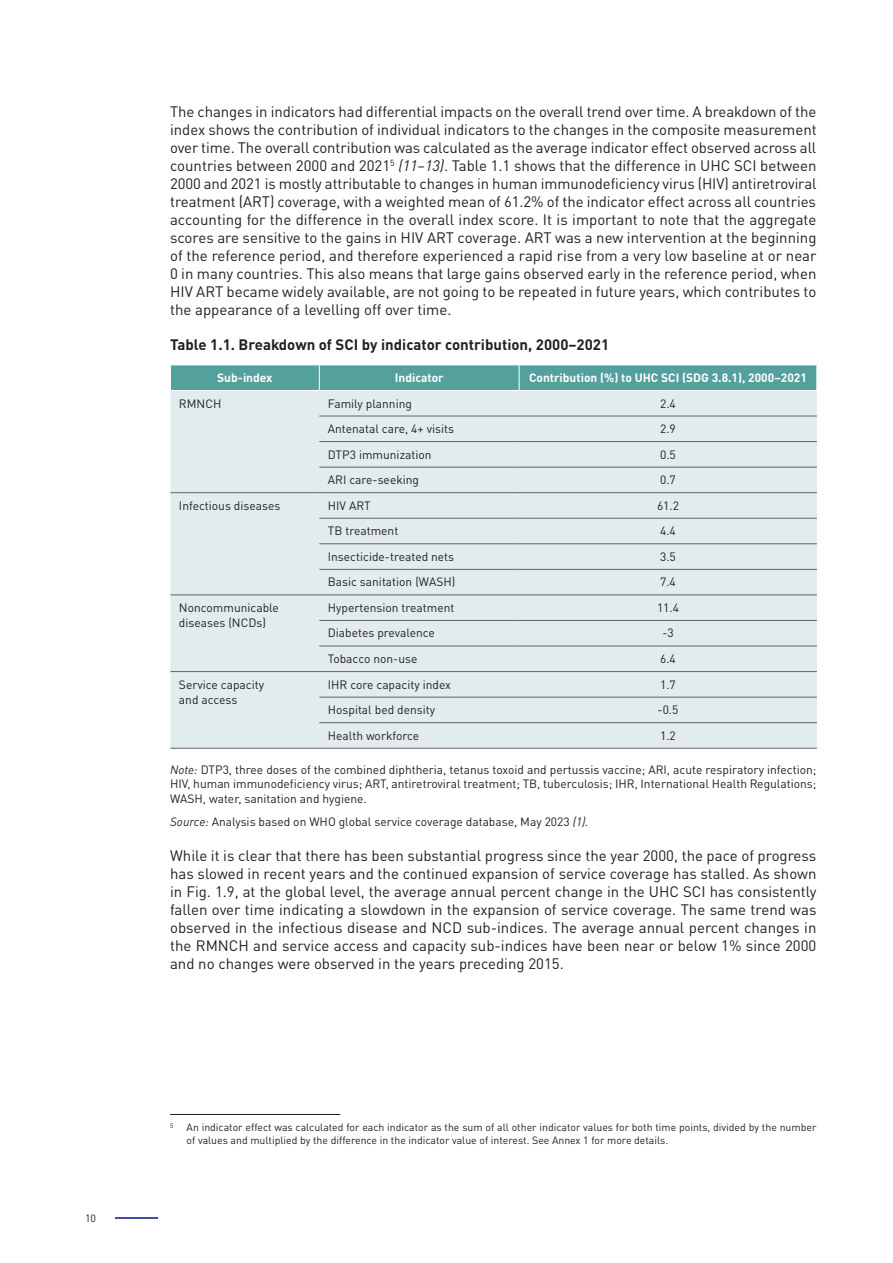
<style>
.page{position:relative;width:893px;height:1263px;background:#fff}
.page>*{position:absolute;margin:0;border:0;box-sizing:border-box;transform-origin:0 0}
.t1{font:15px/18px "DIN Pro";color:#231f20;text-align:justify}
.t2{font:700 15px "DIN Pro";color:#231f20}
.t3{font:12px/15px "DIN Pro";color:#231f20}
.t4{font:700 12px "DIN Pro";color:#fff}
.t5{font:10.5px/12.6px "DIN Pro";color:#231f20}
.t6{font:6.15px "DIN Pro";color:#231f20}
.s1{font-style:italic}
</style>
<div class="page">
<hr style="left:115px;top:1217px;width:42px;height:2px;background:#474fa1">
<div style="left:170px;top:391px;width:647px;height:357px;background:#e2ecec"></div>
<hr style="left:319px;top:416px;width:200px;height:1px;background:#636366">
<hr style="left:519px;top:416px;width:298px;height:1px;background:#636366">
<hr style="left:319px;top:441px;width:200px;height:1px;background:#636366">
<hr style="left:519px;top:441px;width:298px;height:1px;background:#636366">
<hr style="left:319px;top:467px;width:200px;height:1px;background:#636366">
<hr style="left:519px;top:467px;width:298px;height:1px;background:#636366">
<hr style="left:170px;top:492px;width:149px;height:1px;background:#636366">
<hr style="left:319px;top:492px;width:200px;height:1px;background:#636366">
<hr style="left:519px;top:492px;width:298px;height:1px;background:#636366">
<hr style="left:319px;top:518px;width:200px;height:1px;background:#636366">
<hr style="left:519px;top:518px;width:298px;height:1px;background:#636366">
<hr style="left:319px;top:543px;width:200px;height:1px;background:#636366">
<hr style="left:519px;top:543px;width:298px;height:1px;background:#636366">
<hr style="left:319px;top:569px;width:200px;height:1px;background:#636366">
<hr style="left:519px;top:569px;width:298px;height:1px;background:#636366">
<hr style="left:170px;top:594px;width:149px;height:1px;background:#636366">
<hr style="left:319px;top:594px;width:200px;height:1px;background:#636366">
<hr style="left:519px;top:594px;width:298px;height:1px;background:#636366">
<hr style="left:319px;top:620px;width:200px;height:1px;background:#636366">
<hr style="left:519px;top:620px;width:298px;height:1px;background:#636366">
<hr style="left:319px;top:646px;width:200px;height:1px;background:#636366">
<hr style="left:519px;top:646px;width:298px;height:1px;background:#636366">
<hr style="left:170px;top:671px;width:149px;height:1px;background:#636366">
<hr style="left:319px;top:671px;width:200px;height:1px;background:#636366">
<hr style="left:519px;top:671px;width:298px;height:1px;background:#636366">
<hr style="left:319px;top:697px;width:200px;height:1px;background:#636366">
<hr style="left:519px;top:697px;width:298px;height:1px;background:#636366">
<hr style="left:319px;top:722px;width:200px;height:1px;background:#636366">
<hr style="left:519px;top:722px;width:298px;height:1px;background:#636366">
<hr style="left:170px;top:748px;width:149px;height:1px;background:#636366">
<hr style="left:319px;top:748px;width:200px;height:1px;background:#636366">
<hr style="left:519px;top:748px;width:298px;height:1px;background:#636366">
<div style="left:170px;top:365px;width:647px;height:25px;background:#53a09d"></div>
<hr style="left:170px;top:1114px;width:170px;height:1px;background:#231f20">
<p class="t5" style="left:85px;top:1211px;width:12px">10</p>
<p class="t1" style="left:170px;top:101px;width:648px">The changes in indicators had differential impacts on the overall trend over time. A breakdown of the index shows the contribution of individual indicators to the changes in the composite measurement over time. The overall contribution was calculated as the average indicator effect observed across all countries between 2000 and 2021<sup>5</sup> <span class="s1">(11–13)</span>. Table 1.1 shows that the difference in UHC SCI between 2000 and 2021 is mostly attributable to changes in human immunodeficiency virus (HIV) antiretroviral treatment (ART) coverage, with a weighted mean of 61.2% of the indicator effect across all countries accounting for the difference in the overall index score. It is important to note that the aggregate scores are sensitive to the gains in HIV ART coverage. ART was a new intervention at the beginning of the reference period, and therefore experienced a rapid rise from a very low baseline at or near 0 in many countries. This also means that large gains observed early in the reference period, when HIV ART became widely available, are not going to be repeated in future years, which contributes to the appearance of a levelling off over time.</p>
<p class="t2" style="left:170px;top:332px;width:441px">Table 1.1. Breakdown of SCI by indicator contribution, 2000–2021</p>
<p class="t4" style="left:217px;top:368px;width:57px">Sub-index</p>
<p class="t4" style="left:395px;top:368px;width:50px">Indicator</p>
<p class="t4" style="left:529px;top:368px;width:279px">Contribution (%) to UHC SCI (SDG 3.8.1), 2000–2021</p>
<p class="t3" style="left:179px;top:394px;width:44px">RMNCH</p>
<p class="t3" style="left:328px;top:394px;width:86px">Family planning</p>
<p class="t3" style="left:660px;top:394px;width:17px">2.4</p>
<p class="t3" style="left:328px;top:420px;width:128px">Antenatal care, 4+ visits</p>
<p class="t3" style="left:660px;top:420px;width:17px">2.9</p>
<p class="t3" style="left:328px;top:446px;width:105px">DTP3 immunization</p>
<p class="t3" style="left:660px;top:446px;width:17px">0.5</p>
<p class="t3" style="left:328px;top:471px;width:93px">ARI care-seeking</p>
<p class="t3" style="left:660px;top:471px;width:17px">0.7</p>
<p class="t3" style="left:179px;top:497px;width:103px">Infectious diseases</p>
<p class="t3" style="left:328px;top:497px;width:44px">HIV ART</p>
<p class="t3" style="left:657px;top:497px;width:24px">61.2</p>
<p class="t3" style="left:328px;top:522px;width:72px">TB treatment</p>
<p class="t3" style="left:660px;top:522px;width:17px">4.4</p>
<p class="t3" style="left:328px;top:548px;width:128px">Insecticide-treated nets</p>
<p class="t3" style="left:660px;top:548px;width:17px">3.5</p>
<p class="t3" style="left:328px;top:573px;width:129px">Basic sanitation (WASH)</p>
<p class="t3" style="left:660px;top:573px;width:17px">7.4</p>
<p class="t3" style="left:179px;top:599px;width:101px">Noncommunicable diseases (NCDs)</p>
<p class="t3" style="left:328px;top:599px;width:128px">Hypertension treatment</p>
<p class="t3" style="left:657px;top:599px;width:24px">11.4</p>
<p class="t3" style="left:328px;top:624px;width:109px">Diabetes prevalence</p>
<p class="t3" style="left:662px;top:624px;width:13px">-3</p>
<p class="t3" style="left:328px;top:650px;width:91px">Tobacco non-use</p>
<p class="t3" style="left:660px;top:650px;width:17px">6.4</p>
<p class="t3" style="left:179px;top:675px;width:87px">Service capacity and access</p>
<p class="t3" style="left:328px;top:675px;width:125px">IHR core capacity index</p>
<p class="t3" style="left:660px;top:675px;width:17px">1.7</p>
<p class="t3" style="left:328px;top:701px;width:109px">Hospital bed density</p>
<p class="t3" style="left:658px;top:701px;width:22px">-0.5</p>
<p class="t3" style="left:328px;top:727px;width:93px">Health workforce</p>
<p class="t3" style="left:660px;top:727px;width:17px">1.2</p>
<p class="t3" style="left:170px;top:761px;width:648px;line-height:14.4px;text-align:justify"><span class="s1">Note:</span> DTP3, three doses of the combined diphtheria, tetanus toxoid and pertussis vaccine; ARI, acute respiratory infection; HIV, human immunodeficiency virus; ART, antiretroviral treatment; TB, tuberculosis; IHR, International Health Regulations; WASH, water, sanitation and hygiene.</p>
<p class="t3" style="left:170px;top:813px;width:420px"><span class="s1">Source:</span> Analysis based on WHO global service coverage database, May 2023 <span class="s1">(1).</span></p>
<p class="t1" style="left:170px;top:845px;width:648px">While it is clear that there has been substantial progress since the year 2000, the pace of progress has slowed in recent years and the continued expansion of service coverage has stalled. As shown in Fig. 1.9, at the global level, the average annual percent change in the UHC SCI has consistently fallen over time indicating a slowdown in the expansion of service coverage. The same trend was observed in the infectious disease and NCD sub-indices. The average annual percent changes in the RMNCH and service access and capacity sub-indices have been near or below 1% since 2000 and no changes were observed in the years preceding 2015.</p>
<p class="t6" style="left:170px;top:1121px;width:5px">5</p>
<p class="t5" style="left:187px;top:1120px;width:631px">An indicator effect was calculated for each indicator as the sum of all other indicator values for both time points, divided by the number of values and multiplied by the difference in the indicator value of interest. See Annex 1 for more details.</p>
</div>
